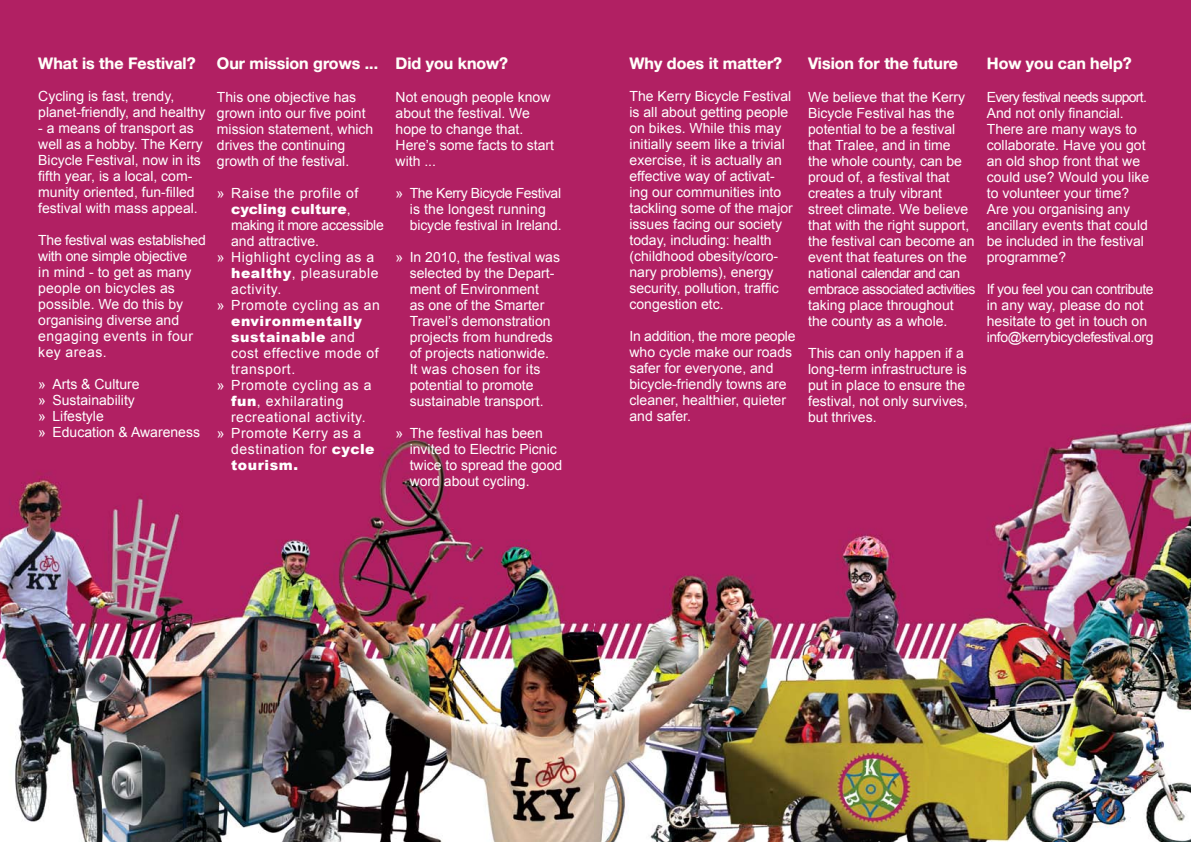
<style>
.page{position:relative;width:1191px;height:842px;background:#fff}
.page>*{position:absolute;margin:0;border:0;box-sizing:border-box;transform-origin:0 0}
.t1{font:16px "Alte Haas Grotesk Bold";color:#fffffa}
.t2{font:14px/16px "Arial";color:#fff}
.t3{font:14px "Arial";letter-spacing:.04em;color:#fff}
.t4{font:14px/16px "Arial";letter-spacing:-.03em;color:#fff}
.t5{font:900 14px "Arial";letter-spacing:.04em;color:#fff}
.t6{font:14px "Arial";letter-spacing:-.025em;color:#fff}
.t7{font:900 14px "Arial";letter-spacing:.01em;color:#fff}
.s1{font-weight:400}
.s2{font-weight:900}
</style>
<div class="page">
<img style="left:0;top:0;width:595px;height:842px">
<img style="left:595px;top:0;width:596px;height:842px">
<p class="t1" style="left:38px;top:53px;width:159px">What is the Festival?</p>
<p class="t2" style="left:38px;top:88px;width:169px">Cycling is fast, trendy, planet-friendly, and healthy</p>
<p class="t2" style="left:38px;top:120px;width:166px">- a means of transport as well as a hobby. The Kerry<br>Bicycle Festival, now in its fifth year, is a local, com&shy;munity oriented, fun-filled festival with mass appeal.</p>
<p class="t2" style="left:38px;top:232px;width:169px">The festival was established with one simple objective<br>in mind - to get as many people on bicycles as possible. We do this by organising diverse and engaging events in four key areas.</p>
<p class="t2" style="left:38px;top:376px;width:163px">» Arts &amp; Culture<br>» Sustainability<br>» Lifestyle<br>» Education &amp; Awareness</p>
<p class="t1" style="left:217px;top:53px;width:163px">Our mission grows ...</p>
<p class="t2" style="left:217px;top:89px;width:158px">This one objective has grown into our five point mission statement, which drives the continuing growth of the festival.</p>
<p class="t3" style="left:217px;top:184px;width:143px">» Raise the profile of</p>
<p class="t7" style="left:231px;top:199px;width:121px">cycling culture<span class="s1">,</span></p>
<p class="t6" style="left:231px;top:216px;width:154px">making it more accessible</p>
<p class="t2" style="left:231px;top:234px;width:89px">and attractive.</p>
<p class="t3" style="left:217px;top:248px;width:159px">» Highlight cycling as a</p>
<p class="t3" style="left:231px;top:264px;width:149px"><span class="s2">healthy</span>, pleasurable</p>
<p class="t3" style="left:231px;top:280px;width:52px">activity.</p>
<p class="t3" style="left:217px;top:296px;width:165px">» Promote cycling as an</p>
<p class="t5" style="left:231px;top:311px;width:132px">environmentally</p>
<p class="t5" style="left:231px;top:327px;width:125px">sustainable <span class="s1">and</span></p>
<p class="t3" style="left:231px;top:344px;width:149px">cost effective mode of</p>
<p class="t3" style="left:231px;top:360px;width:66px">transport.</p>
<p class="t3" style="left:217px;top:376px;width:156px">» Promote cycling as a</p>
<p class="t3" style="left:231px;top:392px;width:114px"><span class="s2">fun</span>, exhilarating</p>
<p class="t3" style="left:231px;top:408px;width:136px">recreational activity.</p>
<p class="t3" style="left:217px;top:424px;width:146px">» Promote Kerry as a</p>
<p class="t3" style="left:231px;top:440px;width:145px">destination for <span class="s2">cycle</span></p>
<p class="t5" style="left:231px;top:455px;width:68px">tourism.</p>
<p class="t1" style="left:395px;top:53px;width:114px">Did you know?</p>
<p class="t2" style="left:395px;top:89px;width:160px">Not enough people know about the festival. We hope to change that.<br>Here’s some facts to start with ...</p>
<p class="t2" style="left:410px;top:185px;width:153px;text-indent:-14px">» The Kerry Bicycle Festival is the longest running bicycle festival in Ireland.</p>
<p class="t2" style="left:410px;top:249px;width:152px;text-indent:-14px">» In 2010, the festival was selected by the Depart&shy;ment of Environment<br>as one of the Smarter<br>Travel’s demonstration projects from hundreds of projects nationwide.<br>It was chosen for its potential to promote sustainable transport.</p>
<p class="t2" style="left:410px;top:425px;width:154px;text-indent:-14px">» The festival has been invited to Electric Picnic twice to spread the good word about cycling.</p>
<p class="t1" style="left:629px;top:53px;width:154px">Why does it matter?</p>
<p class="t2" style="left:629px;top:88px;width:165px">The Kerry Bicycle Festival is all about getting people on bikes. While this may initially seem like a trivial exercise, it is actually an effective way of activat&shy;ing our communities into tackling some of the major issues facing our society today, including: health (childhood obesity/coro&shy;nary problems), energy security, pollution, traffic congestion etc.</p>
<p class="t2" style="left:629px;top:328px;width:167px">In addition, the more people who cycle make our roads safer for everyone, and bicycle-friendly towns are cleaner, healthier, quieter and safer.</p>
<p class="t1" style="left:808px;top:53px;width:151px">Vision for the future</p>
<p class="t2" style="left:808px;top:89px;width:169px">We believe that the Kerry<br>Bicycle Festival has the potential to be a festival that Tralee, and in time<br>the whole county, can be proud of, a festival that creates a truly vibrant street climate. We believe that with the right support, the festival can become an event that features on the national calendar and can embrace associated activities taking place throughout the county as a whole.</p>
<p class="t2" style="left:808px;top:345px;width:161px">This can only happen if a long-term infrastructure is put in place to ensure the festival, not only survives, but thrives.</p>
<p class="t1" style="left:986px;top:53px;width:146px">How you can help?</p>
<p class="t2" style="left:986px;top:89px;width:164px">Every festival needs support.<br>And not only financial.<br>There are many ways to collaborate. Have you got an old shop front that we could use? Would you like to volunteer your time?<br>Are you organising any ancillary events that could be included in the festival programme?</p>
<p class="t4" style="left:986px;top:281px;width:168px">If you feel you can contribute in any way, please do not hesitate to get in touch on info@kerrybicyclefestival.org</p>
</div>
